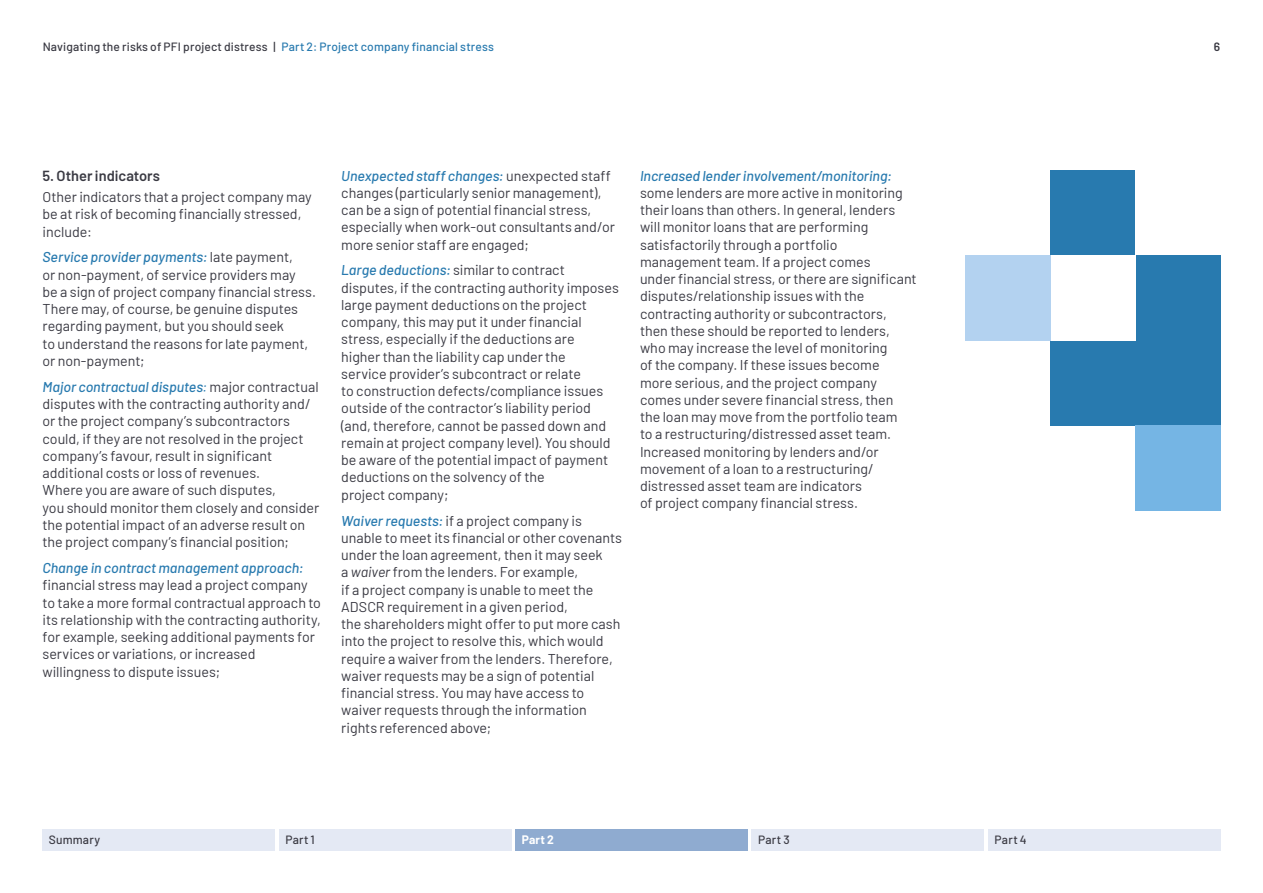
<style>
.page{position:relative;width:1263px;height:893px;background:#fff}
.page>*{position:absolute;margin:0;border:0;box-sizing:border-box;transform-origin:0 0}
.IPA_Sub_2_Semi_bold_9_75{font:600 14.7px "Barlow";color:#3a3a43}
.IPA_text_reg_9_5{font:14.25px/17.2px "Barlow";color:#3a3a43}
.t1{font:500 12px "Barlow";letter-spacing:.015em;color:#3a3a43}
.t2{font:700 12px "Barlow";color:#fff}
.t3{font:600 12px "Barlow";color:#3a3a43}
.s1{color:#287aaf}
.s2{font-weight:500;font-style:italic;color:#287aaf}
.s3{font-style:italic;color:#287aaf}
.s4{font-style:italic}
</style>
<div class="page">
<div style="left:1050px;top:170px;width:170px;height:255px;background:#287aaf"></div>
<div style="left:1135px;top:425px;width:85px;height:85px;background:#75b5e4"></div>
<div style="left:1135px;top:165px;width:99px;height:90px;background:#fff"></div>
<div style="left:1050px;top:255px;width:85px;height:85px;background:#fff"></div>
<div style="left:965px;top:255px;width:85px;height:85px;background:#b3d2f0"></div>
<div style="left:43px;top:829px;width:232px;height:21px;background:#e4e9f4"></div>
<div style="left:279px;top:829px;width:232px;height:21px;background:#e4e9f4"></div>
<div style="left:515px;top:829px;width:232px;height:21px;background:#8fabd0"></div>
<div style="left:752px;top:829px;width:232px;height:21px;background:#e4e9f4"></div>
<div style="left:988px;top:829px;width:232px;height:21px;background:#e4e9f4"></div>
<p class="t1" style="left:43px;top:38px;width:453px">Navigating the risks of PFI project distress | <span class="s1">Part 2: Project company financial stress</span></p>
<p class="t3" style="left:1214px;top:38px;width:8px">6</p>
<p class="IPA_Sub_2_Semi_bold_9_75" style="left:43px;top:164px;width:119px">5. Other indicators</p>
<p class="IPA_text_reg_9_5" style="left:43px;top:187px;width:271px">Other indicators that a project company may be at risk of becoming financially stressed, include:</p>
<p class="IPA_text_reg_9_5" style="left:43px;top:248px;width:275px"><span class="s2">Service provider payments:</span> late payment,<br>or non-payment, of service providers may<br>be a sign of project company financial stress.<br>There may, of course, be genuine disputes regarding payment, but you should seek<br>to understand the reasons for late payment, or non-payment;</p>
<p class="IPA_text_reg_9_5" style="left:43px;top:377px;width:278px"><span class="s2">Major contractual disputes</span><span class="s3">:</span> major contractual disputes with the contracting authority and/ or the project company’s subcontractors could, if they are not resolved in the project company’s favour, result in significant additional costs or loss of revenues.<br>Where you are aware of such disputes,<br>you should monitor them closely and consider the potential impact of an adverse result on the project company’s financial position;</p>
<p class="IPA_text_reg_9_5" style="left:43px;top:558px;width:280px"><span class="s2">Change in contract management approach: </span>financial stress may lead a project company to take a more formal contractual approach to its relationship with the contracting authority, for example, seeking additional payments for services or variations, or increased willingness to dispute issues;</p>
<p class="IPA_text_reg_9_5" style="left:341px;top:166px;width:275px"><span class="s2">Unexpected staff changes:</span> unexpected staff changes (particularly senior management), can be a sign of potential financial stress, especially when work-out consultants and/or more senior staff are engaged;</p>
<p class="IPA_text_reg_9_5" style="left:341px;top:261px;width:279px"><span class="s2">Large deductions:</span> similar to contract disputes, if the contracting authority imposes large payment deductions on the project company, this may put it under financial stress, especially if the deductions are<br>higher than the liability cap under the<br>service provider’s subcontract or relate<br>to construction defects/compliance issues outside of the contractor’s liability period (and, therefore, cannot be passed down and remain at project company level). You should be aware of the potential impact of payment deductions on the solvency of the<br>project company;</p>
<p class="IPA_text_reg_9_5" style="left:341px;top:511px;width:282px"><span class="s2">Waiver requests:</span> if a project company is unable to meet its financial or other covenants under the loan agreement, then it may seek<br>a <span class="s4">waiver</span> from the lenders. For example,<br>if a project company is unable to meet the ADSCR requirement in a given period,<br>the shareholders might offer to put more cash into the project to resolve this, which would require a waiver from the lenders. Therefore, waiver requests may be a sign of potential financial stress. You may have access to waiver requests through the information rights referenced above;</p>
<p class="IPA_text_reg_9_5" style="left:640px;top:166px;width:278px"><span class="s2">Increased lender involvement/monitoring: </span>some lenders are more active in monitoring their loans than others. In general, lenders will monitor loans that are performing satisfactorily through a portfolio management team. If a project comes<br>under financial stress, or there are significant disputes/relationship issues with the contracting authority or subcontractors, then these should be reported to lenders, who may increase the level of monitoring<br>of the company. If these issues become<br>more serious, and the project company comes under severe financial stress, then the loan may move from the portfolio team<br>to a restructuring/distressed asset team.<br>Increased monitoring by lenders and/or movement of a loan to a restructuring/ distressed asset team are indicators<br>of project company financial stress.</p>
<p class="t1" style="left:49px;top:831px;width:53px">Summary</p>
<p class="t1" style="left:285px;top:831px;width:31px">Part 1</p>
<p class="t2" style="left:522px;top:831px;width:34px">Part 2</p>
<p class="t1" style="left:758px;top:831px;width:33px">Part 3</p>
<p class="t1" style="left:995px;top:831px;width:34px">Part 4</p>
</div>
